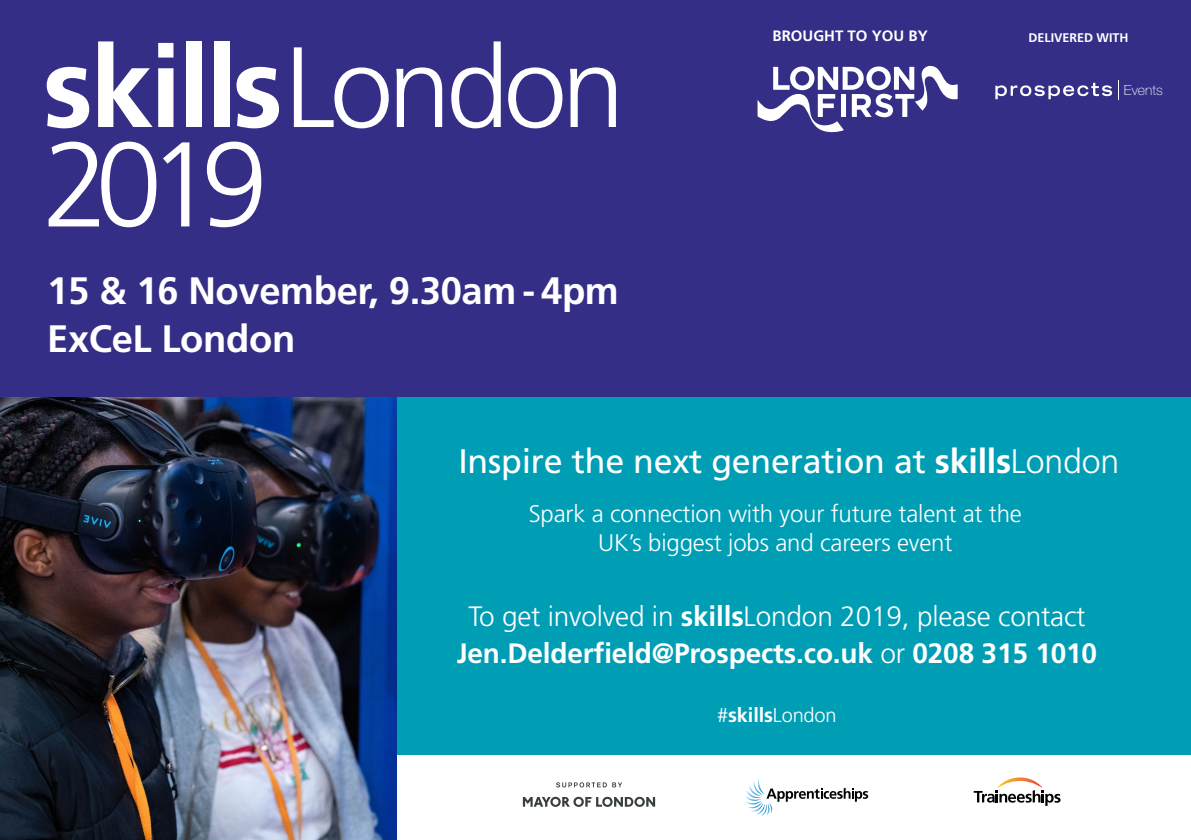
<style>
.page{position:relative;width:1191px;height:840px;background:#fff}
.page>*{position:absolute;margin:0;border:0;box-sizing:border-box;transform-origin:0 0}
.t1{font:300 120.2px "Frutiger";color:#fff}
.t2{font:700 114px "Frutiger";letter-spacing:-.03em;color:#fff}
.t3{font:700 38.2px/48.8px "Frutiger";letter-spacing:-.01em;color:#fff}
.t4{font:34px "Frutiger";letter-spacing:-.005em;color:#fff}
.t5{font:700 28px/36.8px "Frutiger";letter-spacing:-.005em;color:#fff;text-align:center}
.t6{font:300 24px/28.8px "Frutiger";letter-spacing:-.005em;color:#fff;text-align:center}
.t7{font:300 20px "Frutiger";letter-spacing:-.005em;color:#fff}
.t8{font:700 15px "Frutiger";color:#fff}
.t9{font:100 14px "Helvetica Neue";color:#fff}
.t10{font:700 12.4px "Frutiger";color:#fff}
.s1{font-family:"Frutiger CE";font-weight:300}
.s2{font-weight:700}
.s3{font-weight:300}
</style>
<div class="page">
<div style="left:0;top:0;width:1191px;height:397px;background:#352e87"></div>
<div style="left:0;top:397px;width:1191px;height:357px;background:#009eb5"></div>
<svg style="left:757px;top:66px;width:200px;height:66px"></svg>
<svg style="left:995px;top:83px;width:117px;height:16px"></svg>
<svg style="left:1118px;top:80px;width:1px;height:20px"></svg>
<img style="left:0;top:397px;width:397px;height:442px">
<svg style="left:523px;top:796px;width:132px;height:10px"></svg>
<svg style="left:556px;top:782px;width:66px;height:5px"></svg>
<svg style="left:745px;top:778px;width:123px;height:37px"></svg>
<svg style="left:973px;top:777px;width:87px;height:28px"></svg>
<h2 class="t2" style="left:43px;top:20px;width:584px">skills<span class="s1">London</span></h2>
<h1 class="t1" style="left:43px;top:117px;width:227px">2019</h1>
<h3 class="t3" style="left:47px;top:265px;width:573px">15 &amp; 16 November, 9.30am - 4pm<br>ExCeL London</h3>
<p class="t8" style="left:772px;top:27px;width:157px">BROUGHT TO YOU BY</p>
<p class="t10" style="left:1028px;top:30px;width:102px">DELIVERED WITH</p>
<p class="t9" style="left:1123px;top:82px;width:40px">Events</p>
<p class="t4" style="left:458px;top:441px;width:662px">Inspire the next generation at <span class="s2">skills</span><span class="s3">London</span></p>
<p class="t6" style="left:529px;top:499px;width:494px">Spark a connection with your future talent at the<br>UK’s biggest jobs and careers event</p>
<p class="t5" style="left:457px;top:596px;width:642px"><span class="s3">To get involved in</span> skills<span class="s3">London 2019, please contact<br></span>Jen.Delderfield@Prospects.co.uk <span class="s3">or</span> 0208 315 1010</p>
<p class="t7" style="left:717px;top:703px;width:121px">#<span class="s2">skills</span>London</p>
</div>
